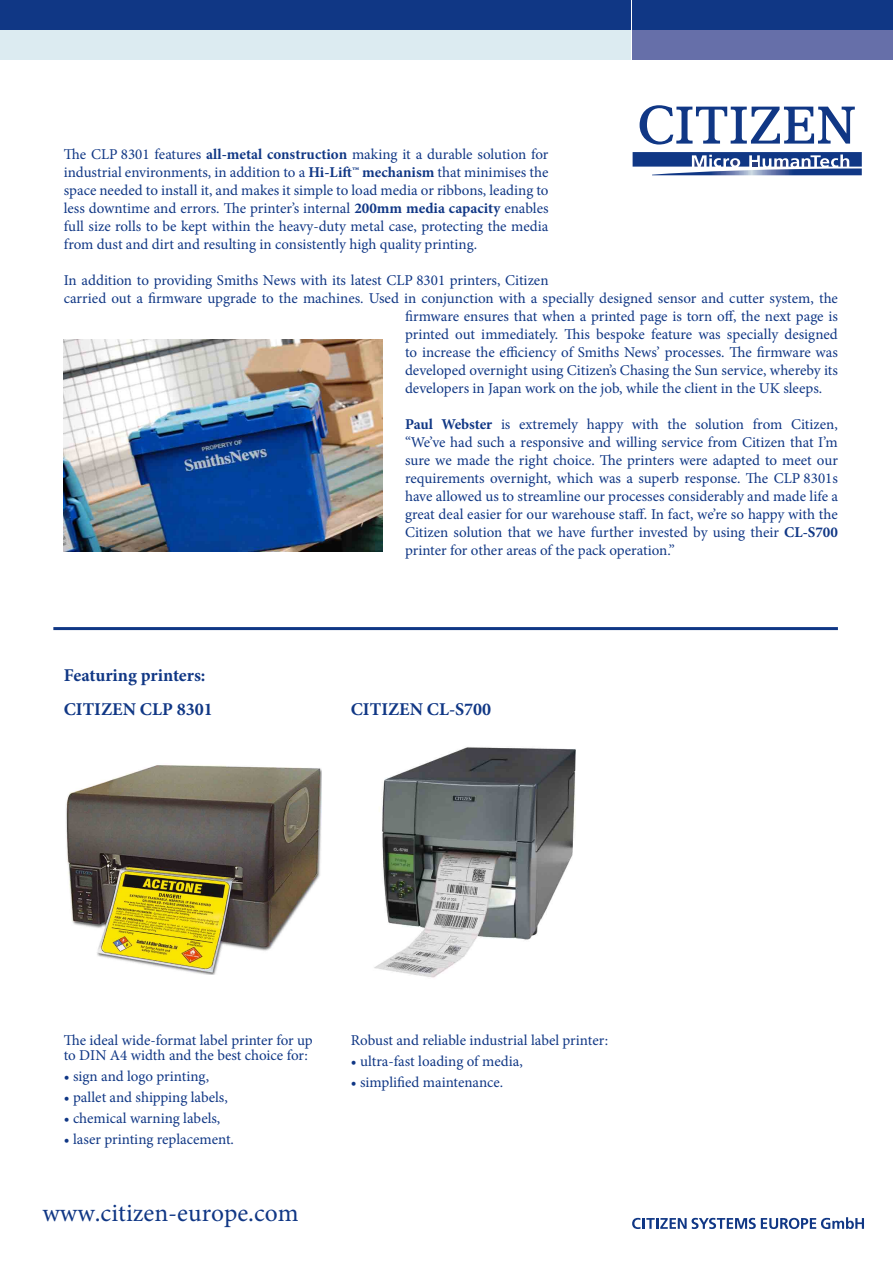
<style>
.page{position:relative;width:893px;height:1263px;background:#fff}
.page>*{position:absolute;margin:0;border:0;box-sizing:border-box;transform-origin:0 0}
.t1{font:25.5px "Minion Pro";color:#103785}
.t2{font:700 18px "Minion Pro";color:#103785}
.t3{font:15px/18px "Minion Pro";color:#103785;text-align:justify}
.s1{font-weight:700}
</style>
<div class="page">
<div style="left:0;top:30px;width:630px;height:30px;background:#dcebf1"></div>
<div style="left:632px;top:30px;width:261px;height:30px;background:#666fa9"></div>
<div style="left:0;top:0;width:630px;height:30px;background:#103785"></div>
<div style="left:632px;top:0;width:261px;height:30px;background:#103785"></div>
<svg style="left:633px;top:152px;width:229px;height:23px"></svg>
<svg style="left:640px;top:105px;width:215px;height:40px"></svg>
<svg style="left:632px;top:1217px;width:232px;height:12px"></svg>
<img style="left:64px;top:340px;width:319px;height:212px">
<hr style="left:53px;top:627px;width:785px;height:3px;background:#103785">
<img style="left:66px;top:765px;width:255px;height:209px">
<img style="left:374px;top:747px;width:202px;height:231px">
<p class="t3" style="left:64px;top:146px;width:486px">The CLP 8301 features <span class="s1">all-metal construction</span> making it a durable solution for industrial environments, in addition to a <span class="s1">Hi‑Lift™ mechanism</span> that minimises the space needed to install it, and makes it simple to load media or ribbons, leading to less downtime and errors. The printer’s internal <span class="s1">200mm media capacity</span> enables full size rolls to be kept within the heavy-duty metal case, protecting the media from dust and dirt and resulting in consistently high quality printing.</p>
<p class="t3" style="left:64px;top:272px;width:486px">In addition to providing Smiths News with its latest CLP 8301 printers, Citizen</p>
<p class="t3" style="left:64px;top:290px;width:776px">carried out a firmware upgrade to the machines. Used in conjunction with a specially designed sensor and cutter system, the</p>
<p class="t3" style="left:405px;top:308px;width:434px">firmware ensures that when a printed page is torn off, the next page is</p>
<p class="t3" style="left:405px;top:326px;width:434px">printed out immediately. This bespoke feature was specially designed</p>
<p class="t3" style="left:405px;top:344px;width:434px">to increase the efficiency of Smiths News’ processes. The firmware was</p>
<p class="t3" style="left:405px;top:362px;width:434px">developed overnight using Citizen’s Chasing the Sun service, whereby its</p>
<p class="t3" style="left:405px;top:380px;width:419px">developers in Japan work on the job, while the client in the UK sleeps.</p>
<p class="t3" style="left:405px;top:416px;width:434px"><span class="s1">Paul Webster</span> is extremely happy with the solution from Citizen, “We’ve had such a responsive and willing service from Citizen that I’m sure we made the right choice. The printers were adapted to meet our requirements overnight, which was a superb response. The CLP 8301s have allowed us to streamline our processes considerably and made life a great deal easier for our warehouse staff. In fact, we’re so happy with the Citizen solution that we have further invested by using their <span class="s1">CL-S700 </span>printer for other areas of the pack operation.”</p>
<p class="t2" style="left:64px;top:663px;width:143px">Featuring printers:</p>
<p class="t2" style="left:64px;top:697px;width:150px">CITIZEN CLP 8301</p>
<p class="t2" style="left:351px;top:697px;width:142px">CITIZEN CL-S700</p>
<p class="t3" style="left:64px;top:1031px;width:251px">The ideal wide-format label printer for up</p>
<p class="t3" style="left:64px;top:1046px;width:246px">to DIN A4 width and the best choice for:</p>
<p class="t3" style="left:64px;top:1067px;width:147px">• sign and logo printing,</p>
<p class="t3" style="left:64px;top:1088px;width:166px">• pallet and shipping labels,</p>
<p class="t3" style="left:64px;top:1109px;width:158px">• chemical warning labels,</p>
<p class="t3" style="left:64px;top:1130px;width:172px">• laser printing replacement.</p>
<p class="t1" style="left:43px;top:1196px;width:258px">www.citizen-europe.com</p>
<p class="t3" style="left:351px;top:1031px;width:259px">Robust and reliable industrial label printer:</p>
<p class="t3" style="left:351px;top:1052px;width:173px">• ultra-fast loading of media,</p>
<p class="t3" style="left:351px;top:1073px;width:154px">• simplified maintenance.</p>
</div>
